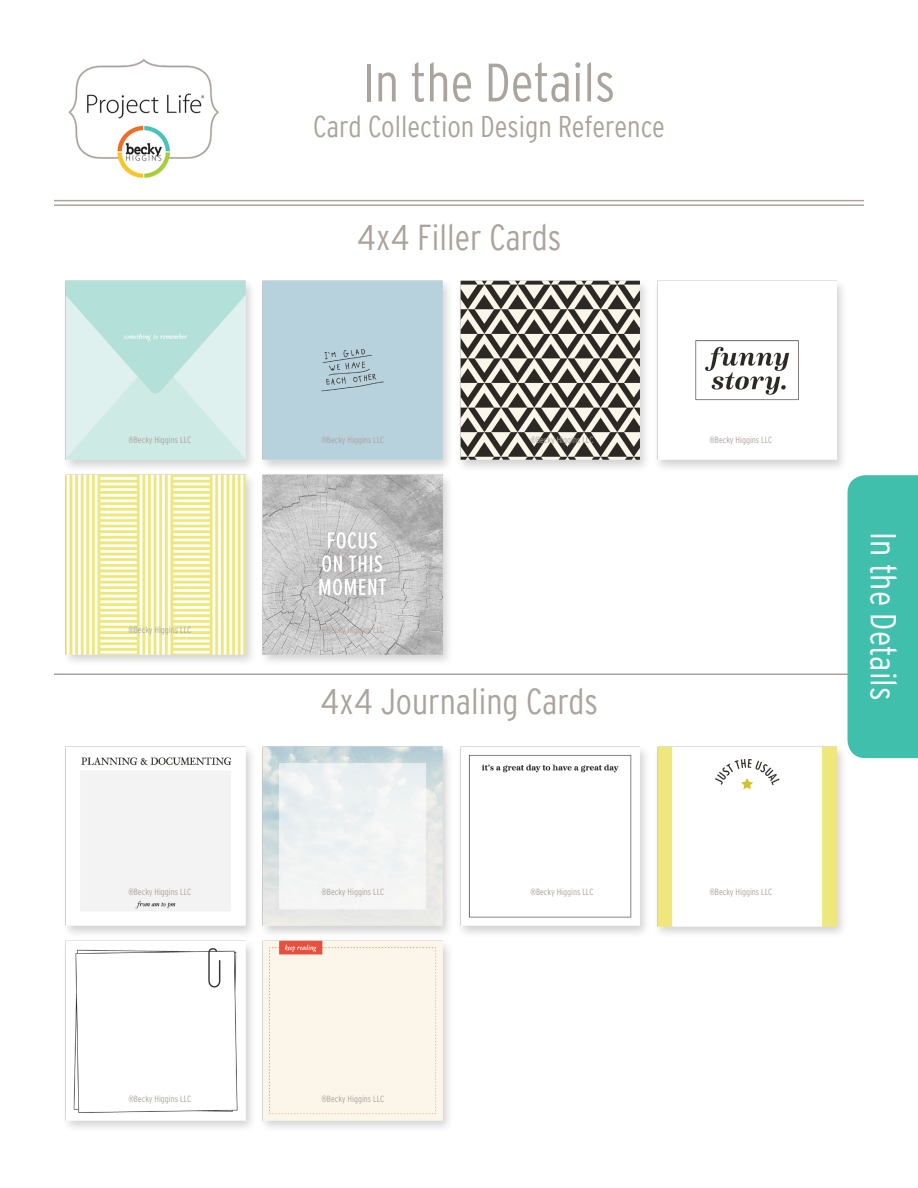
<style>
.page{position:relative;width:918px;height:1188px;background:#fff}
.page>*{position:absolute;margin:0;border:0;box-sizing:border-box;transform-origin:0 0}
.t1{font:54px "Interstate Cond Mono Lgt";color:#aba39d}
.t2{font:36px "Interstate Cond Mono Lgt";color:#aba39d}
.t3{font:36px "Interstate Cond Mono Lgt";color:#fff}
.t4{font:30px "Interstate Cond Mono Lgt";color:#aba39d}
.t5{font:9px "Interstate Cond Mono Lgt";color:#aba39e}
</style>
<div class="page">
<img style="left:68px;top:58px;width:151px;height:120px">
<hr style="left:54px;top:200px;width:810px;height:1px;background:#aba39d">
<hr style="left:54px;top:204px;width:810px;height:2px;background:#aba39d">
<hr style="left:54px;top:674px;width:810px;height:1px;background:#aba39d">
<div style="left:848px;top:475px;width:70px;height:283px;background:#40bfad"></div>
<div style="left:259px;top:939px;width:195px;height:194px;background:#231f20;opacity:.2"></div>
<div style="left:263px;top:940px;width:180px;height:180px;background:#fbf6e9"></div>
<div style="left:62px;top:939px;width:195px;height:194px;background:#231f20;opacity:.2"></div>
<img style="left:66px;top:940px;width:180px;height:180px">
<div style="left:653px;top:744px;width:195px;height:195px;background:#231f20;opacity:.2"></div>
<img style="left:657px;top:746px;width:180px;height:180px">
<div style="left:456px;top:744px;width:195px;height:195px;background:#231f20;opacity:.2"></div>
<img style="left:460px;top:746px;width:180px;height:180px">
<div style="left:259px;top:744px;width:195px;height:195px;background:#231f20;opacity:.2"></div>
<img style="left:263px;top:746px;width:180px;height:180px">
<div style="left:62px;top:744px;width:195px;height:195px;background:#231f20;opacity:.2"></div>
<img style="left:66px;top:746px;width:180px;height:180px">
<div style="left:259px;top:472px;width:195px;height:195px;background:#231f20;opacity:.2"></div>
<img style="left:263px;top:474px;width:180px;height:180px">
<div style="left:62px;top:472px;width:195px;height:195px;background:#231f20;opacity:.2"></div>
<img style="left:66px;top:474px;width:180px;height:180px">
<div style="left:653px;top:278px;width:195px;height:195px;background:#231f20;opacity:.2"></div>
<img style="left:657px;top:280px;width:180px;height:180px">
<div style="left:456px;top:278px;width:195px;height:195px;background:#231f20;opacity:.2"></div>
<img style="left:460px;top:280px;width:180px;height:180px">
<div style="left:259px;top:278px;width:195px;height:195px;background:#231f20;opacity:.2"></div>
<div style="left:263px;top:280px;width:180px;height:180px;background:#b7d2dd"></div>
<div style="left:62px;top:278px;width:195px;height:195px;background:#231f20;opacity:.2"></div>
<img style="left:66px;top:280px;width:180px;height:180px">
<h1 class="t1" style="left:363px;top:52px;width:254px">In the Details</h1>
<h3 class="t4" style="left:313px;top:110px;width:354px">Card Collection Design Reference</h3>
<h2 class="t2" style="left:357px;top:217px;width:206px">4x4 Filler Cards</h2>
<p class="t5" style="left:128px;top:435px;width:64px">®Becky Higgins LLC</p>
<p class="t5" style="left:321px;top:435px;width:64px">®Becky Higgins LLC</p>
<p class="t5" style="left:531px;top:435px;width:64px">®Becky Higgins LLC</p>
<p class="t5" style="left:709px;top:435px;width:64px">®Becky Higgins LLC</p>
<p class="t5" style="left:128px;top:625px;width:64px">®Becky Higgins LLC</p>
<p class="t5" style="left:321px;top:625px;width:64px">®Becky Higgins LLC</p>
<h2 class="t2" style="left:320px;top:681px;width:279px">4x4 Journaling Cards</h2>
<h2 class="t3" style="left:904px;top:532px;width:170px;rotate:90deg">In the Details</h2>
<p class="t5" style="left:128px;top:887px;width:64px">®Becky Higgins LLC</p>
<p class="t5" style="left:321px;top:887px;width:64px">®Becky Higgins LLC</p>
<p class="t5" style="left:531px;top:887px;width:64px">®Becky Higgins LLC</p>
<p class="t5" style="left:709px;top:887px;width:64px">®Becky Higgins LLC</p>
<p class="t5" style="left:128px;top:1093px;width:64px">®Becky Higgins LLC</p>
<p class="t5" style="left:321px;top:1093px;width:64px">®Becky Higgins LLC</p>
</div>
